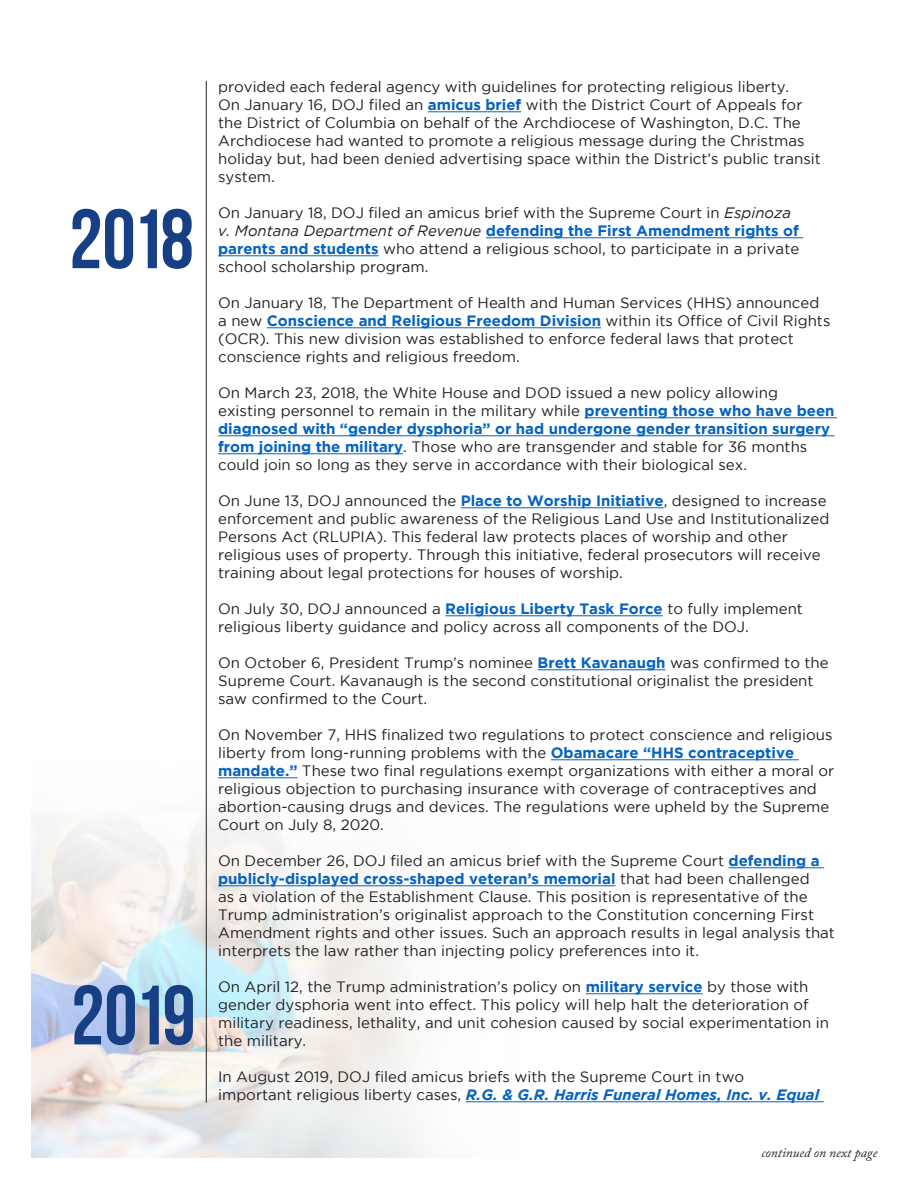
<style>
.page{position:relative;width:918px;height:1188px;background:#fff}
.page>*{position:absolute;margin:0;border:0;box-sizing:border-box;transform-origin:0 0}
.t1{font:84px "Bebas Neue";letter-spacing:-.05em;color:#173f85}
.t2{font:15px/18px "Gotham";color:#231f20}
.t3{font:italic 13.5px "Adobe Caslon Pro";color:#231f20}
.s1{font-weight:700;color:#0563c1}
.s2{font-style:italic}
.s3{font-weight:700;font-style:italic;color:#0563c1}
</style>
<div class="page">
<img style="left:31px;top:749px;width:569px;height:409px">
<hr style="left:206px;top:81px;width:1px;height:1022px;background:#231f20">
<hr style="left:428px;top:112px;width:93px;height:1px;background:#0563c1">
<hr style="left:486px;top:238px;width:317px;height:1px;background:#0563c1">
<hr style="left:218px;top:256px;width:161px;height:1px;background:#0563c1">
<hr style="left:267px;top:328px;width:334px;height:1px;background:#0563c1">
<hr style="left:585px;top:418px;width:252px;height:1px;background:#0563c1">
<hr style="left:218px;top:436px;width:617px;height:1px;background:#0563c1">
<hr style="left:218px;top:454px;width:185px;height:1px;background:#0563c1">
<hr style="left:461px;top:508px;width:203px;height:1px;background:#0563c1">
<hr style="left:445px;top:616px;width:218px;height:1px;background:#0563c1">
<hr style="left:538px;top:670px;width:128px;height:1px;background:#0563c1">
<hr style="left:551px;top:760px;width:248px;height:1px;background:#0563c1">
<hr style="left:218px;top:778px;width:79px;height:1px;background:#0563c1">
<hr style="left:729px;top:868px;width:95px;height:1px;background:#0563c1">
<hr style="left:218px;top:886px;width:398px;height:1px;background:#0563c1">
<hr style="left:586px;top:994px;width:117px;height:1px;background:#0563c1">
<hr style="left:466px;top:1102px;width:358px;height:1px;background:#0563c1">
<p class="t1" style="left:69px;top:193px;width:126px">2018</p>
<p class="t1" style="left:71px;top:969px;width:126px">2019</p>
<p class="t2" style="left:218px;top:77px;width:573px">provided each federal agency with guidelines for protecting religious liberty.</p>
<p class="t2" style="left:218px;top:95px;width:604px">On January 16, DOJ filed an <span class="s1">amicus brief</span> with the District Court of Appeals for the District of Columbia on behalf of the Archdiocese of Washington, D.C. The Archdiocese had wanted to promote a religious message during the Christmas holiday but, had been denied advertising space within the District’s public transit system.</p>
<p class="t2" style="left:218px;top:203px;width:583px">On January 18, DOJ filed an amicus brief with the Supreme Court in <span class="s2">Espinoza v. Montana Department of Revenue</span> <span class="s1">defending the First Amendment rights of parents and students</span> who attend a religious school, to participate in a private school scholarship program.</p>
<p class="t2" style="left:218px;top:293px;width:614px">On January 18, The Department of Health and Human Services (HHS) announced a new <span class="s1">Conscience and Religious Freedom Division</span> within its Office of Civil Rights (OCR). This new division was established to enforce federal laws that protect conscience rights and religious freedom.</p>
<p class="t2" style="left:218px;top:383px;width:618px">On March 23, 2018, the White House and DOD issued a new policy allowing existing personnel to remain in the military while <span class="s1">preventing those who have been diagnosed with “gender dysphoria” or had undergone gender transition surgery from joining the military</span>. Those who are transgender and stable for 36 months could join so long as they serve in accordance with their biological sex.</p>
<p class="t2" style="left:218px;top:491px;width:613px">On June 13, DOJ announced the <span class="s1">Place to Worship Initiative</span>, designed to increase enforcement and public awareness of the Religious Land Use and Institutionalized Persons Act (RLUPIA). This federal law protects places of worship and other religious uses of property. Through this initiative, federal prosecutors will receive training about legal protections for houses of worship.</p>
<p class="t2" style="left:218px;top:599px;width:586px">On July 30, DOJ announced a <span class="s1">Religious Liberty Task Force</span> to fully implement religious liberty guidance and policy across all components of the DOJ.</p>
<p class="t2" style="left:218px;top:653px;width:612px">On October 6, President Trump’s nominee <span class="s1">Brett Kavanaugh</span> was confirmed to the<br>Supreme Court. Kavanaugh is the second constitutional originalist the president saw confirmed to the Court.</p>
<p class="t2" style="left:218px;top:725px;width:618px">On November 7, HHS finalized two regulations to protect conscience and religious liberty from long-running problems with the <span class="s1">Obamacare “HHS contraceptive mandate.”</span> These two final regulations exempt organizations with either a moral or religious objection to purchasing insurance with coverage of contraceptives and abortion-causing drugs and devices. The regulations were upheld by the Supreme Court on July 8, 2020.</p>
<p class="t2" style="left:218px;top:851px;width:618px">On December 26, DOJ filed an amicus brief with the Supreme Court <span class="s1">defending a publicly-displayed cross-shaped veteran’s memorial</span> that had been challenged<br>as a violation of the Establishment Clause. This position is representative of the Trump administration’s originalist approach to the Constitution concerning First Amendment rights and other issues. Such an approach results in legal analysis that interprets the law rather than injecting policy preferences into it.</p>
<p class="t2" style="left:218px;top:977px;width:612px">On April 12, the Trump administration’s policy on <span class="s1">military service</span> by those with gender dysphoria went into effect. This policy will help halt the deterioration of military readiness, lethality, and unit cohesion caused by social experimentation in the military.</p>
<p class="t2" style="left:218px;top:1067px;width:603px">In August 2019, DOJ filed amicus briefs with the Supreme Court in two important religious liberty cases, <span class="s3">R.G. &amp; G.R. Harris Funeral Homes, Inc. v. Equal</span></p>
<p class="t3" style="left:761px;top:1144px;width:118px">continued on next page</p>
</div>
